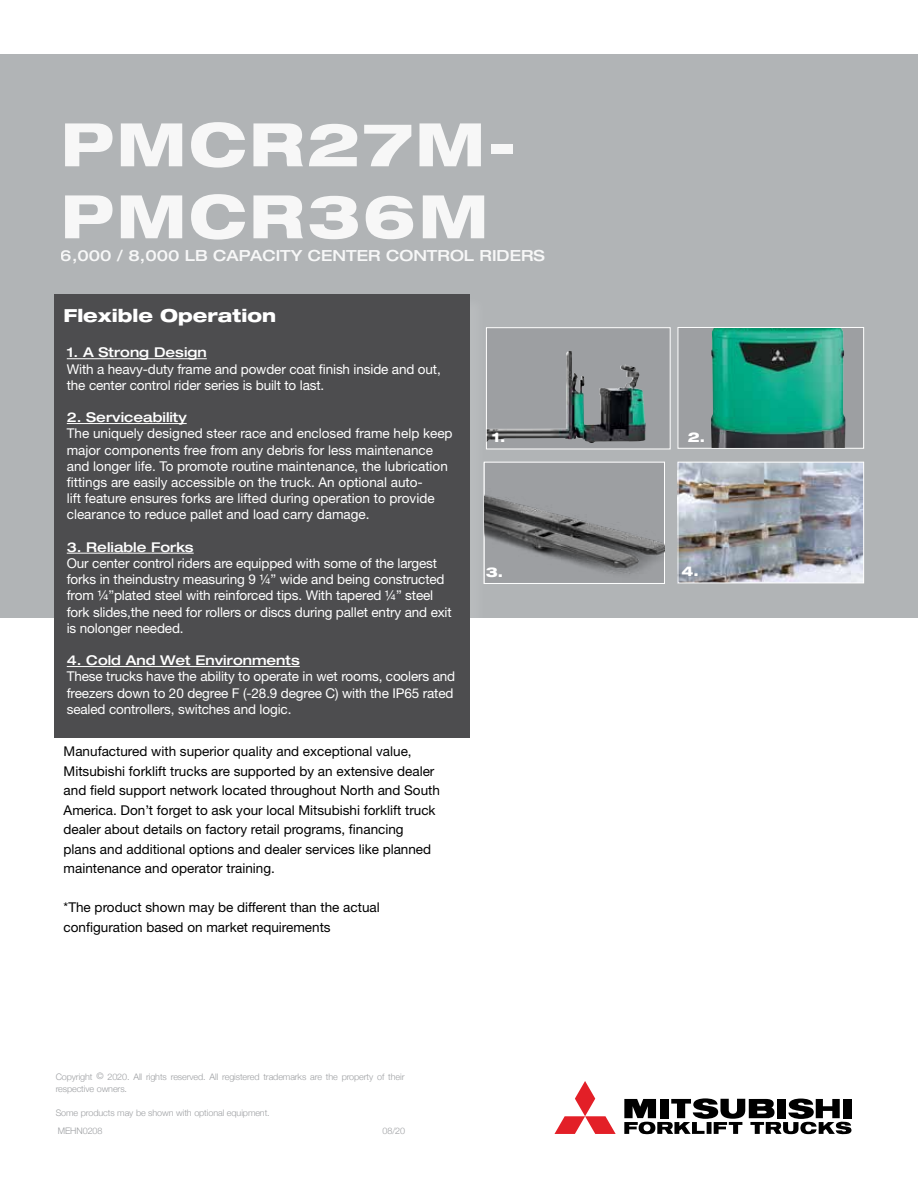
<style>
.page{position:relative;width:918px;height:1188px;background:#fff}
.page>*{position:absolute;margin:0;border:0;box-sizing:border-box;transform-origin:0 0}
.t1{font:800 expanded 60px/72px "Helvetica Neue";letter-spacing:.04em;color:#fff}
.t2{font:800 expanded 18px "Helvetica Neue";color:#fff}
.t3{font:500 expanded 15.3px "Helvetica Neue";color:#fff}
.t4{font:13.5px/16.2px "Helvetica Neue";letter-spacing:-.01em;color:#fff}
.t5{font:13.5px/19.5px "Helvetica Neue";color:#000}
.t6{font:500 expanded 13.5px "Helvetica Neue";color:#fff}
.t7{font:800 expanded 13.5px "Helvetica Neue";color:#fff}
.t8{font:300 9px/12px "Helvetica Neue";letter-spacing:-.01em;color:#9d9fa2}
</style>
<div class="page">
<div style="left:0;top:54px;width:918px;height:564px;background:#b1b4b6"></div>
<div style="left:486px;top:327px;width:185px;height:122px;background:#9d9fa2;border:1px solid #fff"></div>
<div style="left:55px;top:295px;width:432px;height:461px;background:#fff;opacity:.1"></div>
<div style="left:54px;top:294px;width:415px;height:444px;background:#4d4d4f"></div>
<div style="left:678px;top:327px;width:186px;height:122px;background:#9d9fa2;border:1px solid #fff"></div>
<hr style="left:67px;top:358px;width:140px;height:1px;background:#fff">
<hr style="left:67px;top:423px;width:120px;height:1px;background:#fff">
<hr style="left:67px;top:553px;width:127px;height:1px;background:#fff">
<hr style="left:67px;top:666px;width:233px;height:1px;background:#fff">
<img style="left:680px;top:464px;width:182px;height:117px">
<div style="left:678px;top:462px;width:186px;height:121px;border:1px solid #fff"></div>
<svg style="left:484px;top:462px;width:181px;height:122px"></svg>
<img style="left:487px;top:351px;width:159px;height:92px">
<svg style="left:554px;top:1081px;width:62px;height:53px"></svg>
<svg style="left:624px;top:1098px;width:227px;height:36px"></svg>
<img style="left:711px;top:328px;width:135px;height:120px">
<img style="left:485px;top:463px;width:180px;height:120px">
<h1 class="t1" style="left:61px;top:107px;width:457px">PMCR27M-<br>PMCR36M</h1>
<p class="t3" style="left:61px;top:246px;width:486px">6,000 / 8,000 LB CAPACITY CENTER CONTROL RIDERS</p>
<h2 class="t2" style="left:64px;top:304px;width:214px">Flexible Operation</h2>
<p class="t6" style="left:67px;top:344px;width:142px">1. A Strong Design</p>
<p class="t4" style="left:67px;top:360px;width:375px">With a heavy-duty frame and powder coat finish inside and out, the center control rider series is built to last.</p>
<p class="t6" style="left:67px;top:409px;width:121px">2. Serviceability</p>
<p class="t4" style="left:67px;top:425px;width:387px">The uniquely designed steer race and enclosed frame help keep major components free from any debris for less maintenance and longer life. To promote routine maintenance, the lubrication fittings are easily accessible on the truck. An optional auto-<br>lift feature ensures forks are lifted during operation to provide clearance to reduce pallet and load carry damage.</p>
<p class="t6" style="left:67px;top:539px;width:128px">3. Reliable Forks</p>
<p class="t4" style="left:67px;top:555px;width:386px">Our center control riders are equipped with some of the largest forks in theindustry measuring 9 ¼” wide and being constructed from ¼”plated steel with reinforced tips. With tapered ¼” steel fork slides,the need for rollers or discs during pallet entry and exit is nolonger needed.</p>
<p class="t6" style="left:67px;top:652px;width:234px">4. Cold And Wet Environments</p>
<p class="t4" style="left:67px;top:668px;width:390px">These trucks have the ability to operate in wet rooms, coolers and freezers down to 20 degree F (-28.9 degree C) with the IP65 rated sealed controllers, switches and logic.</p>
<p class="t5" style="left:64px;top:741px;width:378px">Manufactured with superior quality and exceptional value, Mitsubishi forklift trucks are supported by an extensive dealer and field support network located throughout North and South America. Don’t forget to ask your local Mitsubishi forklift truck dealer about details on factory retail programs, financing<br>plans and additional options and dealer services like planned maintenance and operator training.</p>
<p class="t5" style="left:64px;top:897px;width:318px">*The product shown may be different than the actual configuration based on market requirements</p>
<p class="t7" style="left:492px;top:429px;width:15px">1.</p>
<p class="t7" style="left:486px;top:563px;width:19px">3.</p>
<p class="t8" style="left:56px;top:1070px;width:350px">Copyright © 2020. All rights reserved. All registered trademarks are the property of their respective owners.</p>
<p class="t8" style="left:56px;top:1103px;width:216px;line-height:18.1px">Some products may be shown with optional equipment.<br>MEHN0208</p>
<p class="t8" style="left:383px;top:1124px;width:24px">08/20</p>
<p class="t7" style="left:688px;top:428px;width:19px">2.</p>
<p class="t7" style="left:682px;top:563px;width:19px">4.</p>
</div>
